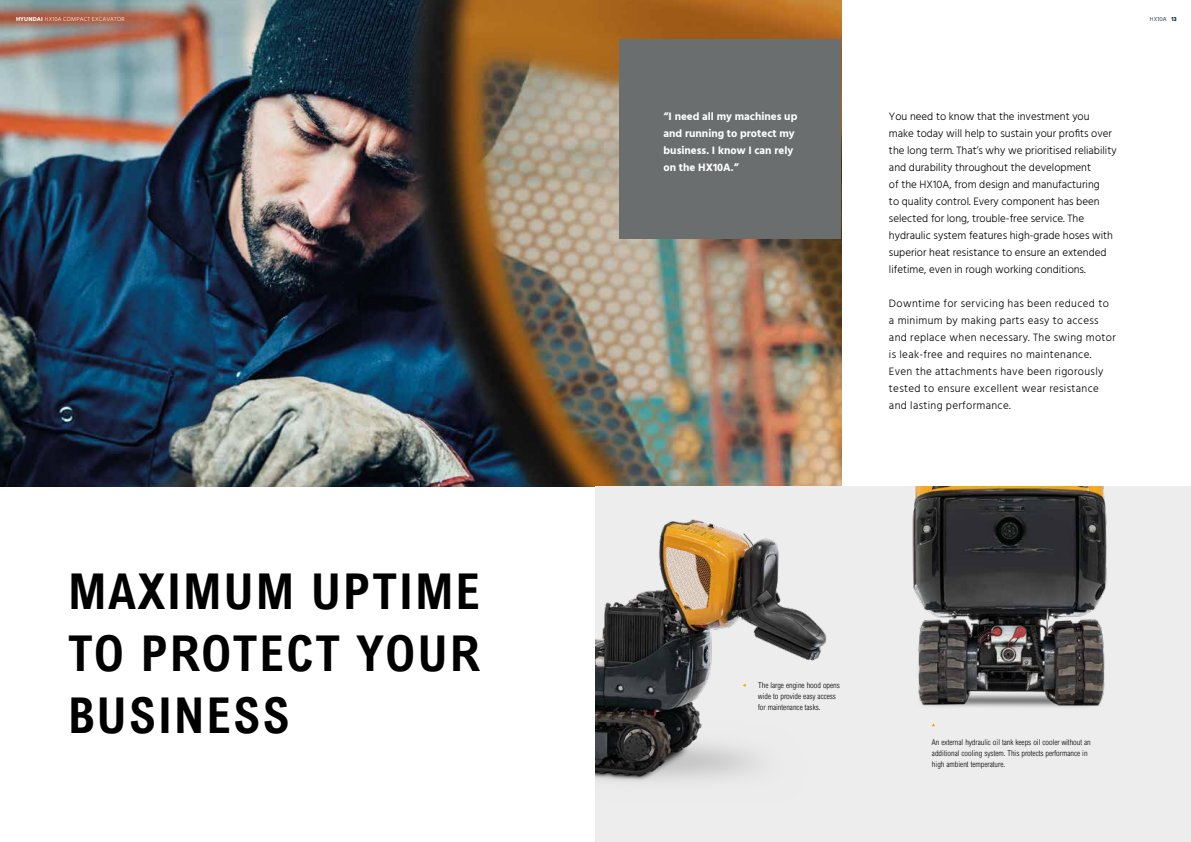
<style>
.page{position:relative;width:1191px;height:842px;background:#fff}
.page>*{position:absolute;margin:0;border:0;box-sizing:border-box;transform-origin:0 0}
.t1{font:700 condensed 49.4px/62.4px "Arial";letter-spacing:.04em;color:#000;text-align:justify}
.t2{font:300 11px/17px "Hind";color:#000}
.t3{font:300 11px/17px "Hind";letter-spacing:.03em;color:#000}
.t4{font:700 11px/17px "Hind";color:#fff}
.t5{font:300 condensed 8px/11px "Arial";color:#000}
.t6{font:300 6px "Hind";letter-spacing:.02em;color:#fff}
.t7{font:300 6px "Hind";letter-spacing:.02em;color:#001437}
.s1{font-weight:700}
</style>
<div class="page">
<img style="left:0;top:0;width:841px;height:486px">
<div style="left:595px;top:486px;width:596px;height:356px;background:#ededed"></div>
<img style="left:595px;top:519px;width:232px;height:263px">
<img style="left:912px;top:486px;width:195px;height:241px">
<div style="left:619px;top:40px;width:222px;height:199px;background:#6b6e6e"></div>
<svg style="left:931px;top:723px;width:4px;height:3px"></svg>
<p class="t6" style="left:16px;top:15px;width:110px"><span class="s1">HYUNDAI</span> HX10A COMPACT EXCAVATOR</p>
<p class="t7" style="left:1149px;top:15px;width:28px">HX10A <span class="s1">13</span></p>
<h1 class="t1" style="left:68px;top:560px;width:414px">MAXIMUM UPTIME TO PROTECT YOUR BUSINESS</h1>
<p class="t4" style="left:663px;top:107px;width:135px">“I need all my machines up and running to protect my business. I know I can rely on the HX10A.”</p>
<p class="t2" style="left:889px;top:108px;width:229px">You need to know that the investment you make today will help to sustain your profits over the long term. That’s why we prioritised reliability and durability throughout the development<br>of the HX10A, from design and manufacturing<br>to quality control. Every component has been selected for long, trouble-free service. The hydraulic system features high-grade hoses with superior heat resistance to ensure an extended lifetime, even in rough working conditions.</p>
<p class="t3" style="left:889px;top:295px;width:228px">Downtime for servicing has been reduced to a minimum by making parts easy to access and replace when necessary. The swing motor is leak-free and requires no maintenance.<br>Even the attachments have been rigorously tested to ensure excellent wear resistance and lasting performance.</p>
<p class="t5" style="left:758px;top:680px;width:83px">The large engine hood opens wide to provide easy access for maintenance tasks.</p>
<p class="t5" style="left:932px;top:736px;width:160px">An external hydraulic oil tank keeps oil cooler without an additional cooling system. This protects performance in high ambient temperature.</p>
</div>
